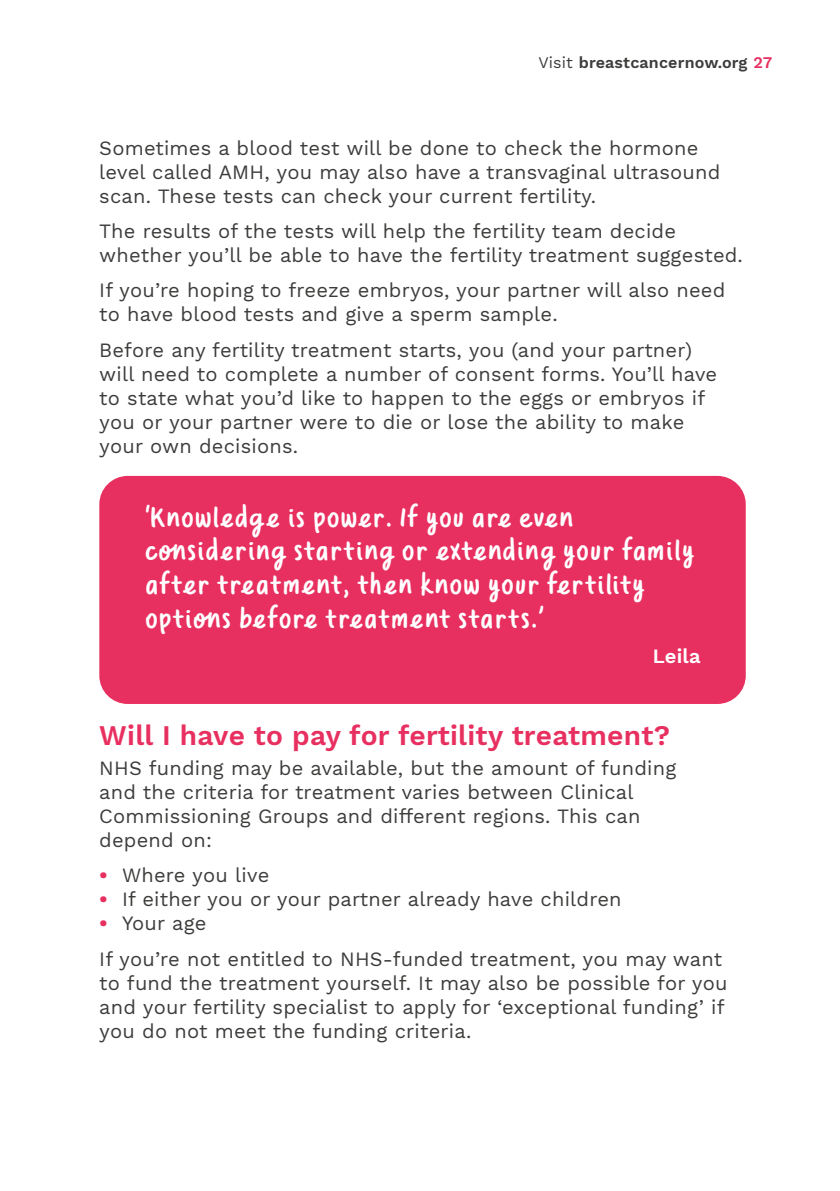
<style>
.page{position:relative;width:840px;height:1191px;background:#fff}
.page>*{position:absolute;margin:0;border:0;box-sizing:border-box;transform-origin:0 0}
.t1{font:28px/33.6px "Erika";letter-spacing:.01em;color:#fff}
.t2{font:600 28px "Work Sans";letter-spacing:.01em;color:#e83060}
.t3{font:20px/24px "Work Sans";letter-spacing:.01em;color:#3c3c3b}
.t4{font:600 20px "Work Sans";letter-spacing:.01em;color:#fff}
.t5{font:600 16px "Work Sans";letter-spacing:.01em;color:#3c3c3b}
.s1{font-weight:400}
.s2{color:#e83060}
.s3{font-weight:700;color:#e83060}
</style>
<div class="page">
<div style="left:99px;top:476px;width:646px;height:228px;background:#e83060;border-radius:28px"></div>
<p class="t5" style="left:538px;top:53px;width:235px"><span class="s1">Visit</span> breastcancernow.org <span class="s2">27</span></p>
<p class="t3" style="left:99px;top:137px;width:622px">Sometimes a blood test will be done to check the hormone level called AMH, you may also have a transvaginal ultrasound scan. These tests can check your current fertility.</p>
<p class="t3" style="left:99px;top:220px;width:644px">The results of the tests will help the fertility team decide whether you’ll be able to have the fertility treatment suggested.</p>
<p class="t3" style="left:99px;top:279px;width:627px">If you’re hoping to freeze embryos, your partner will also need to have blood tests and give a sperm sample.</p>
<p class="t3" style="left:99px;top:339px;width:619px">Before any fertility treatment starts, you (and your partner) will need to complete a number of consent forms. You’ll have to state what you’d like to happen to the eggs or embryos if you or your partner were to die or lose the ability to make your own decisions.</p>
<h1 class="t1" style="left:145px;top:501px;width:551px">‘Knowledge is power. If you are even considering starting or extending your family after treatment, then know your fertility options before treatment starts.’</h1>
<p class="t4" style="left:652px;top:644px;width:49px">Leila</p>
<h1 class="t2" style="left:99px;top:719px;width:572px">Will I have to pay for fertility treatment?</h1>
<p class="t3" style="left:99px;top:757px;width:578px">NHS funding may be available, but the amount of funding and the criteria for treatment varies between Clinical Commissioning Groups and different regions. This can depend on:</p>
<p class="t3" style="left:99px;top:864px;width:171px"><span class="s3">•</span> Where you live</p>
<p class="t3" style="left:99px;top:888px;width:523px"><span class="s3">•</span> If either you or your partner already have children</p>
<p class="t3" style="left:99px;top:906px;width:624px;line-height:35.4px"><span class="s3">•</span> Your age<br>If you’re not entitled to NHS-funded treatment, you may want</p>
<p class="t3" style="left:99px;top:971px;width:629px">to fund the treatment yourself. It may also be possible for you and your fertility specialist to apply for ‘exceptional funding’ if you do not meet the funding criteria.</p>
</div>
